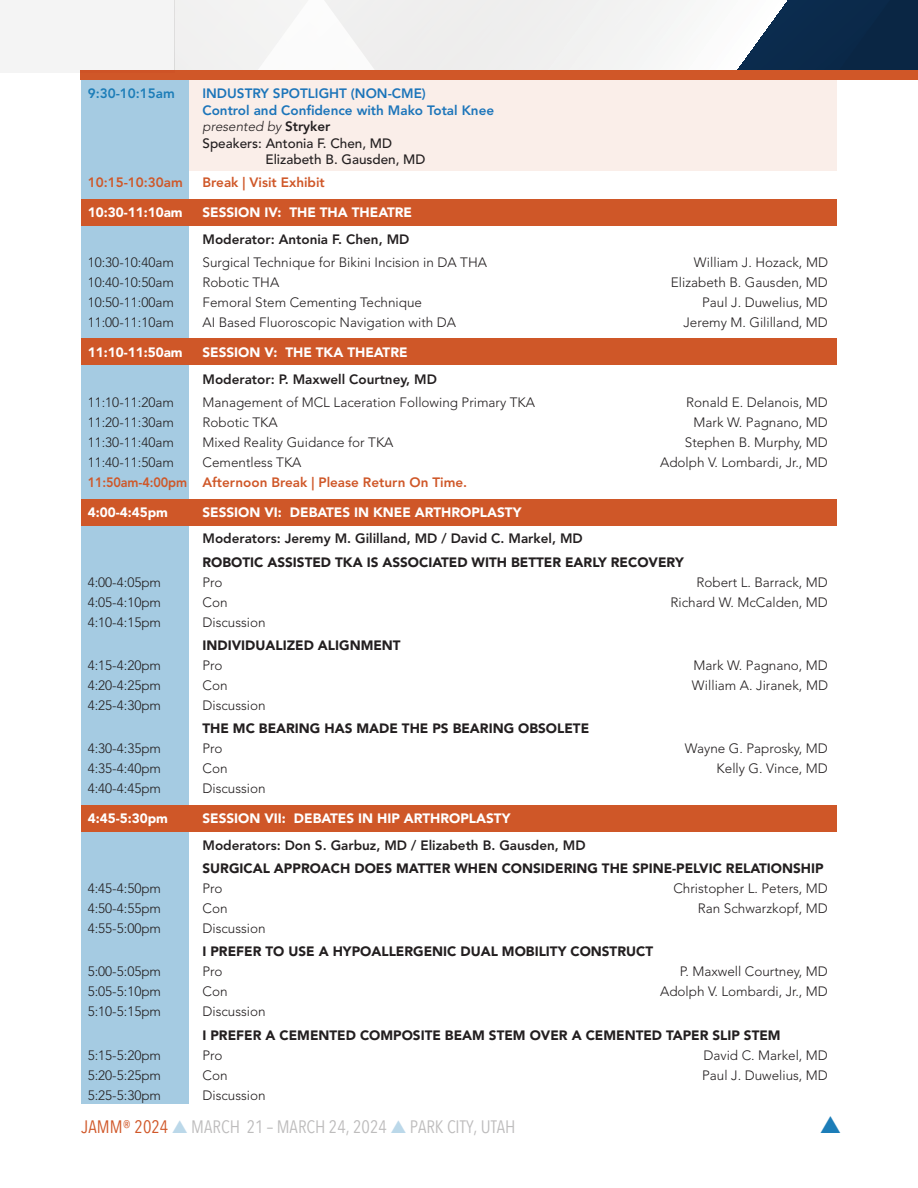
<style>
.page{position:relative;width:918px;height:1188px;background:#fff}
.page>*{position:absolute;margin:0;border:0;box-sizing:border-box;transform-origin:0 0}
.t1{font:18px "Avenir Next Condensed";color:rgb(35 31 32/.3)}
.t2{font:300 13.5px "Avenir LT Std";color:#231f20}
.t3{font:900 13.5px "Avenir LT Std";color:#231f20}
.t4{font:900 13.5px "Avenir LT Std";color:#fff}
.t5{font:800 13.5px "Avenir LT Std";color:#231f20}
.t6{font:800 13.5px "Avenir LT Std";color:#1c75ba}
.t7{font:800 13.5px "Avenir LT Std";color:#cf5728;scale:.94 1}
.t8{font:500 13.5px "Avenir LT Std";color:#231f20}
.t9{font:800 13.5px "Avenir LT Std";color:#cf5728}
.t10{font:italic 300 13.5px "Avenir LT Std";color:#231f20}
.t11{font:800 13.5px "Avenir LT Std";color:#1c7db8}
.s1{font-weight:800;font-style:normal}
.s2{color:#d05728}
.s3{color:rgb(28 125 184/.3)}
</style>
<div class="page">
<div style="left:81px;top:80px;width:108px;height:1024px;background:#a5cbe2"></div>
<svg style="left:175px;top:0;width:653px;height:70px"></svg>
<div style="left:828px;top:0;width:90px;height:70px;background:#0a2644"></div>
<div style="left:81px;top:70px;width:837px;height:10px;background:#d05728"></div>
<div style="left:0;top:0;width:175px;height:73px;background:#f4f4f4"></div>
<div style="left:81px;top:805px;width:756px;height:27px;background:#cf5728"></div>
<div style="left:81px;top:338px;width:756px;height:27px;background:#cf5728"></div>
<div style="left:81px;top:499px;width:756px;height:27px;background:#cf5728"></div>
<div style="left:189px;top:80px;width:648px;height:91px;background:#faeee9"></div>
<div style="left:81px;top:199px;width:756px;height:27px;background:#cf5728"></div>
<p class="t11" style="left:88px;top:85px;width:89px">9:30-10:15am</p>
<p class="t6" style="left:202px;top:85px;width:225px">INDUSTRY SPOTLIGHT (NON-CME)</p>
<p class="t6" style="left:202px;top:102px;width:293px">Control and Confidence with Mako Total Knee</p>
<p class="t10" style="left:202px;top:119px;width:130px">presented by <span class="s1">Stryker</span></p>
<p class="t8" style="left:202px;top:135px;width:191px">Speakers: Antonia F. Chen, MD</p>
<p class="t8" style="left:266px;top:152px;width:162px">Elizabeth B. Gausden, MD</p>
<p class="t9" style="left:88px;top:175px;width:97px">10:15-10:30am</p>
<p class="t9" style="left:202px;top:175px;width:124px">Break | Visit Exhibit</p>
<p class="t4" style="left:88px;top:204px;width:96px">10:30-11:10am</p>
<p class="t4" style="left:202px;top:204px;width:211px">SESSION IV: THE THA THEATRE</p>
<p class="t5" style="left:202px;top:231px;width:208px">Moderator: Antonia F. Chen, MD</p>
<p class="t2" style="left:88px;top:255px;width:88px">10:30-10:40am</p>
<p class="t2" style="left:202px;top:255px;width:286px">Surgical Technique for Bikini Incision in DA THA</p>
<p class="t2" style="left:694px;top:255px;width:136px">William J. Hozack, MD</p>
<p class="t2" style="left:88px;top:275px;width:88px">10:40-10:50am</p>
<p class="t2" style="left:202px;top:275px;width:78px">Robotic THA</p>
<p class="t2" style="left:671px;top:275px;width:159px">Elizabeth B. Gausden, MD</p>
<p class="t2" style="left:88px;top:295px;width:88px">10:50-11:00am</p>
<p class="t2" style="left:202px;top:295px;width:221px">Femoral Stem Cementing Technique</p>
<p class="t2" style="left:702px;top:295px;width:127px">Paul J. Duwelius, MD</p>
<p class="t2" style="left:88px;top:315px;width:88px">11:00-11:10am</p>
<p class="t2" style="left:202px;top:315px;width:255px">AI Based Fluoroscopic Navigation with DA</p>
<p class="t2" style="left:683px;top:315px;width:146px">Jeremy M. Gililland, MD</p>
<p class="t4" style="left:88px;top:344px;width:96px">11:10-11:50am</p>
<p class="t4" style="left:202px;top:344px;width:207px">SESSION V: THE TKA THEATRE</p>
<p class="t5" style="left:202px;top:371px;width:236px">Moderator: P. Maxwell Courtney, MD</p>
<p class="t2" style="left:88px;top:394px;width:88px">11:10-11:20am</p>
<p class="t2" style="left:202px;top:394px;width:334px">Management of MCL Laceration Following Primary TKA</p>
<p class="t2" style="left:686px;top:394px;width:143px">Ronald E. Delanois, MD</p>
<p class="t2" style="left:88px;top:414px;width:88px">11:20-11:30am</p>
<p class="t2" style="left:202px;top:414px;width:77px">Robotic TKA</p>
<p class="t2" style="left:694px;top:414px;width:136px">Mark W. Pagnano, MD</p>
<p class="t2" style="left:88px;top:434px;width:88px">11:30-11:40am</p>
<p class="t2" style="left:202px;top:434px;width:193px">Mixed Reality Guidance for TKA</p>
<p class="t2" style="left:685px;top:434px;width:145px">Stephen B. Murphy, MD</p>
<p class="t2" style="left:88px;top:454px;width:88px">11:40-11:50am</p>
<p class="t2" style="left:202px;top:454px;width:101px">Cementless TKA</p>
<p class="t2" style="left:660px;top:454px;width:169px">Adolph V. Lombardi, Jr., MD</p>
<p class="t7" style="left:88px;top:474px;width:405px">11:50am-4:00pm Afternoon Break | Please Return On Time.</p>
<p class="t4" style="left:88px;top:504px;width:82px">4:00-4:45pm</p>
<p class="t4" style="left:202px;top:504px;width:320px">SESSION VI: DEBATES IN KNEE ARTHROPLASTY</p>
<p class="t5" style="left:202px;top:531px;width:382px">Moderators: Jeremy M. Gililland, MD / David C. Markel, MD</p>
<p class="t3" style="left:202px;top:554px;width:483px">ROBOTIC ASSISTED TKA IS ASSOCIATED WITH BETTER EARLY RECOVERY</p>
<p class="t2" style="left:88px;top:574px;width:75px">4:00-4:05pm</p>
<p class="t2" style="left:202px;top:574px;width:22px">Pro</p>
<p class="t2" style="left:696px;top:574px;width:133px">Robert L. Barrack, MD</p>
<p class="t2" style="left:88px;top:594px;width:75px">4:05-4:10pm</p>
<p class="t2" style="left:202px;top:594px;width:27px">Con</p>
<p class="t2" style="left:670px;top:594px;width:159px">Richard W. McCalden, MD</p>
<p class="t2" style="left:88px;top:614px;width:75px">4:10-4:15pm</p>
<p class="t2" style="left:202px;top:614px;width:65px">Discussion</p>
<p class="t3" style="left:202px;top:637px;width:200px">INDIVIDUALIZED ALIGNMENT</p>
<p class="t2" style="left:88px;top:657px;width:75px">4:15-4:20pm</p>
<p class="t2" style="left:202px;top:657px;width:22px">Pro</p>
<p class="t2" style="left:694px;top:657px;width:136px">Mark W. Pagnano, MD</p>
<p class="t2" style="left:88px;top:677px;width:75px">4:20-4:25pm</p>
<p class="t2" style="left:202px;top:677px;width:27px">Con</p>
<p class="t2" style="left:692px;top:677px;width:138px">William A. Jiranek, MD</p>
<p class="t2" style="left:88px;top:697px;width:75px">4:25-4:30pm</p>
<p class="t2" style="left:202px;top:697px;width:65px">Discussion</p>
<p class="t3" style="left:202px;top:720px;width:388px">THE MC BEARING HAS MADE THE PS BEARING OBSOLETE</p>
<p class="t2" style="left:88px;top:741px;width:75px">4:30-4:35pm</p>
<p class="t2" style="left:202px;top:741px;width:22px">Pro</p>
<p class="t2" style="left:685px;top:741px;width:145px">Wayne G. Paprosky, MD</p>
<p class="t2" style="left:88px;top:761px;width:75px">4:35-4:40pm</p>
<p class="t2" style="left:202px;top:761px;width:27px">Con</p>
<p class="t2" style="left:717px;top:761px;width:113px">Kelly G. Vince, MD</p>
<p class="t2" style="left:88px;top:781px;width:75px">4:40-4:45pm</p>
<p class="t2" style="left:202px;top:781px;width:65px">Discussion</p>
<p class="t4" style="left:88px;top:810px;width:82px">4:45-5:30pm</p>
<p class="t4" style="left:202px;top:810px;width:309px">SESSION VII: DEBATES IN HIP ARTHROPLASTY</p>
<p class="t5" style="left:202px;top:837px;width:385px">Moderators: Don S. Garbuz, MD / Elizabeth B. Gausden, MD</p>
<p class="t3" style="left:202px;top:860px;width:623px">SURGICAL APPROACH DOES MATTER WHEN CONSIDERING THE SPINE-PELVIC RELATIONSHIP</p>
<p class="t2" style="left:88px;top:880px;width:75px">4:45-4:50pm</p>
<p class="t2" style="left:202px;top:880px;width:22px">Pro</p>
<p class="t2" style="left:673px;top:880px;width:156px">Christopher L. Peters, MD</p>
<p class="t2" style="left:88px;top:900px;width:75px">4:50-4:55pm</p>
<p class="t2" style="left:202px;top:900px;width:27px">Con</p>
<p class="t2" style="left:698px;top:900px;width:132px">Ran Schwarzkopf, MD</p>
<p class="t2" style="left:88px;top:920px;width:75px">4:55-5:00pm</p>
<p class="t2" style="left:202px;top:920px;width:65px">Discussion</p>
<p class="t3" style="left:202px;top:943px;width:452px">I PREFER TO USE A HYPOALLERGENIC DUAL MOBILITY CONSTRUCT</p>
<p class="t2" style="left:88px;top:964px;width:75px">5:00-5:05pm</p>
<p class="t2" style="left:202px;top:964px;width:22px">Pro</p>
<p class="t2" style="left:680px;top:964px;width:150px">P. Maxwell Courtney, MD</p>
<p class="t2" style="left:88px;top:984px;width:75px">5:05-5:10pm</p>
<p class="t2" style="left:202px;top:984px;width:27px">Con</p>
<p class="t2" style="left:660px;top:984px;width:169px">Adolph V. Lombardi, Jr., MD</p>
<p class="t2" style="left:88px;top:1004px;width:75px">5:10-5:15pm</p>
<p class="t2" style="left:202px;top:1004px;width:65px">Discussion</p>
<p class="t3" style="left:202px;top:1027px;width:580px">I PREFER A CEMENTED COMPOSITE BEAM STEM OVER A CEMENTED TAPER SLIP STEM</p>
<p class="t2" style="left:88px;top:1047px;width:75px">5:15-5:20pm</p>
<p class="t2" style="left:202px;top:1047px;width:22px">Pro</p>
<p class="t2" style="left:703px;top:1047px;width:126px">David C. Markel, MD</p>
<p class="t2" style="left:88px;top:1067px;width:75px">5:20-5:25pm</p>
<p class="t2" style="left:202px;top:1067px;width:27px">Con</p>
<p class="t2" style="left:702px;top:1067px;width:127px">Paul J. Duwelius, MD</p>
<p class="t2" style="left:88px;top:1087px;width:75px">5:25-5:30pm</p>
<p class="t2" style="left:202px;top:1087px;width:65px">Discussion</p>
<h1 class="t1" style="left:82px;top:1111px;width:436px"><span class="s2">JAMM® 2024</span> <span class="s3">▲</span> MARCH 21 – MARCH 24, 2024 <span class="s3">▲</span> PARK CITY, UTAH</h1>
</div>
